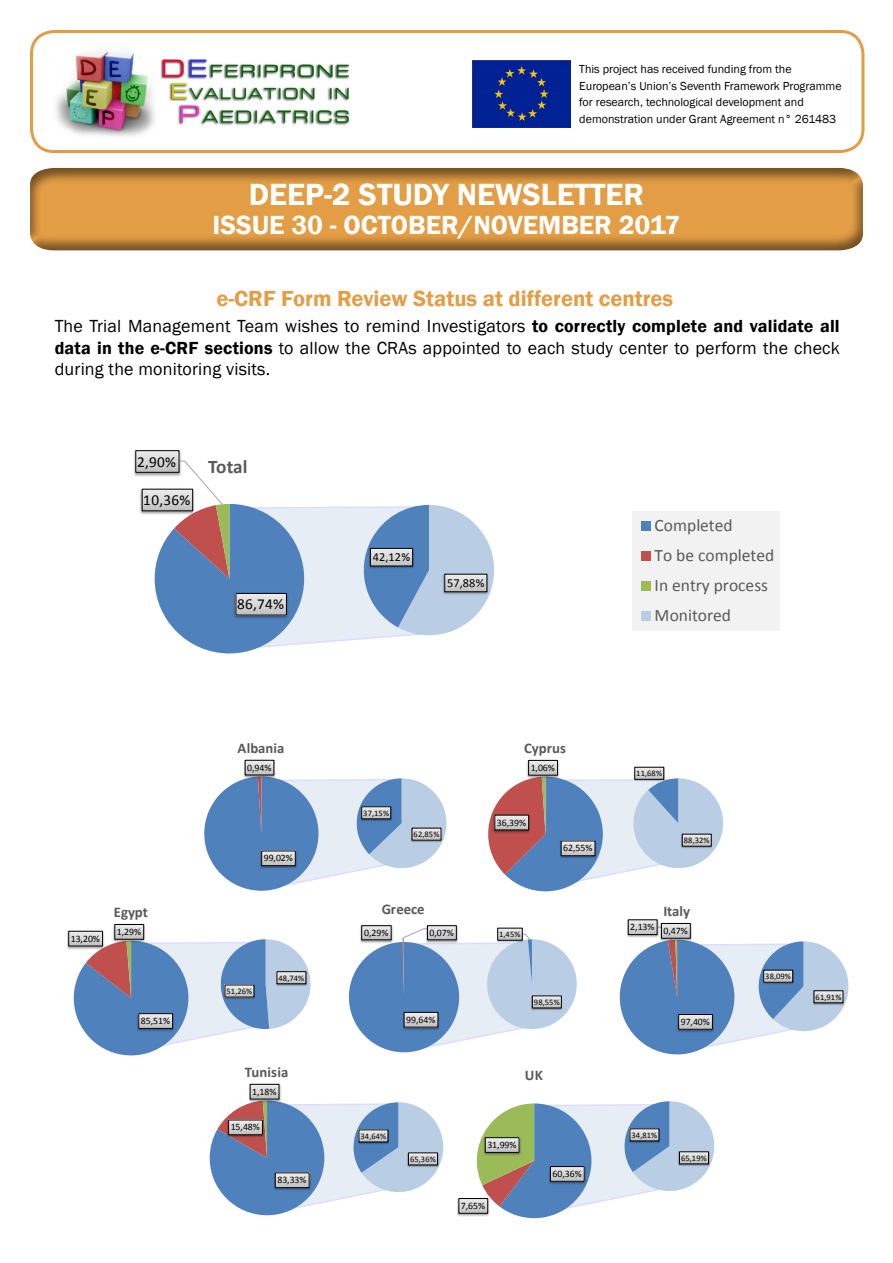
<style>
.page{position:relative;width:893px;height:1263px;background:#fff}
.page>*{position:absolute;margin:0;border:0;box-sizing:border-box;transform-origin:0 0}
.t1{font:600 31.5px "Franklin Gothic";color:#fff}
.t2{font:600 27px "Franklin Gothic";color:#fff}
.t3{font:600 22.5px "Franklin Gothic";color:#e29d45}
.t4{font:700 19.2px "Calibri";letter-spacing:-.005em;color:#595959}
.t5{font:18px/21.6px "Franklin Gothic";letter-spacing:.01em;color:#000;text-align:justify}
.t6{font:17.4px/29.8px "Calibri";color:#595959}
.t7{font:15.3px "Calibri";letter-spacing:.02em;color:#000}
.t8{font:700 14.7px "Calibri";letter-spacing:.005em;color:#595959}
.t9{font:12.3px "Calibri";letter-spacing:.015em;color:#000}
.t10{font:12px/16.5px "Franklin Gothic";color:#000}
.t11{font:9.9px "Calibri";letter-spacing:-.005em;color:#000}
.t12{font:9.75px "Calibri";color:#000}
.t13{font:8.4px "Calibri";letter-spacing:.015em;color:#000}
.s1{font-weight:600}
</style>
<div class="page">
<div style="left:18px;top:158px;width:857px;height:95px;background:#000;opacity:.5"></div>
<div style="left:30px;top:30px;width:834px;height:123px;border:3px solid #e29d45;border-radius:22px"></div>
<img style="left:55px;top:52px;width:295px;height:85px">
<img style="left:472px;top:60px;width:98px;height:67px">
<div style="left:632px;top:511px;width:148px;height:120px;background:#f2f2f2"></div>
<div style="left:628px;top:920px;width:29px;height:14px;background:#e3e3e3"></div>
<img style="left:657px;top:921px;width:35px;height:5px">
<div style="left:661px;top:923px;width:29px;height:15px;background:#e8e8e8"></div>
<div style="left:661px;top:923px;width:30px;height:15px;border:1px solid #000"></div>
<img style="left:527px;top:759px;width:32px;height:18px">
<svg style="left:530px;top:762px;width:26px;height:11px"></svg>
<div style="left:528px;top:760px;width:30px;height:15px;border:1px solid #000"></div>
<img style="left:67px;top:930px;width:37px;height:19px">
<svg style="left:70px;top:933px;width:31px;height:11px"></svg>
<div style="left:68px;top:931px;width:35px;height:15px;border:1px solid #000"></div>
<img style="left:113px;top:924px;width:32px;height:15px">
<svg style="left:116px;top:926px;width:26px;height:11px"></svg>
<div style="left:114px;top:924px;width:30px;height:15px;border:1px solid #000"></div>
<img style="left:249px;top:1083px;width:32px;height:17px">
<svg style="left:252px;top:1086px;width:25px;height:11px"></svg>
<div style="left:250px;top:1084px;width:29px;height:15px;border:1px solid #000"></div>
<img style="left:457px;top:1198px;width:12px;height:19px">
<svg style="left:461px;top:1200px;width:8px;height:11px"></svg>
<div style="left:459px;top:1198px;width:29px;height:15px;border:1px solid #000"></div>
<div style="left:349px;top:942px;width:110px;height:110px;background:#4f81bd;border-radius:55px"></div>
<img style="left:360px;top:925px;width:35px;height:20px">
<svg style="left:363px;top:927px;width:26px;height:11px"></svg>
<div style="left:361px;top:925px;width:30px;height:15px;border:1px solid #000"></div>
<div style="left:427px;top:926px;width:29px;height:14px;background:#e9e9e9"></div>
<div style="left:427px;top:925px;width:30px;height:15px;border:1px solid #000"></div>
<img style="left:140px;top:488px;width:15px;height:27px">
<svg style="left:144px;top:491px;width:11px;height:18px"></svg>
<img style="left:134px;top:450px;width:47px;height:27px">
<svg style="left:137px;top:452px;width:40px;height:19px"></svg>
<div style="left:135px;top:450px;width:44px;height:23px;border:1px solid #000"></div>
<svg style="left:281px;top:778px;width:165px;height:110px"></svg>
<img style="left:409px;top:826px;width:35px;height:18px">
<svg style="left:414px;top:830px;width:25px;height:8px"></svg>
<img style="left:359px;top:805px;width:34px;height:17px">
<svg style="left:363px;top:808px;width:26px;height:9px"></svg>
<div style="left:361px;top:806px;width:30px;height:13px;border:1px solid #000"></div>
<svg style="left:488px;top:777px;width:235px;height:114px"></svg>
<img style="left:680px;top:832px;width:34px;height:18px">
<svg style="left:684px;top:836px;width:25px;height:8px"></svg>
<img style="left:632px;top:766px;width:34px;height:17px">
<svg style="left:636px;top:769px;width:26px;height:8px"></svg>
<div style="left:634px;top:767px;width:30px;height:12px;border:1px solid #000"></div>
<svg style="left:74px;top:939px;width:236px;height:116px"></svg>
<img style="left:274px;top:970px;width:35px;height:17px">
<svg style="left:279px;top:973px;width:25px;height:9px"></svg>
<div style="left:277px;top:971px;width:29px;height:13px;border:1px solid #000"></div>
<img style="left:222px;top:983px;width:35px;height:17px">
<svg style="left:227px;top:987px;width:25px;height:8px"></svg>
<svg style="left:403px;top:928px;width:174px;height:123px"></svg>
<img style="left:530px;top:994px;width:34px;height:17px">
<svg style="left:534px;top:998px;width:26px;height:8px"></svg>
<div style="left:532px;top:996px;width:30px;height:12px;border:1px solid #000"></div>
<img style="left:495px;top:927px;width:30px;height:17px">
<svg style="left:499px;top:930px;width:21px;height:8px"></svg>
<svg style="left:620px;top:926px;width:228px;height:128px"></svg>
<img style="left:811px;top:989px;width:35px;height:17px">
<svg style="left:816px;top:992px;width:25px;height:9px"></svg>
<div style="left:814px;top:990px;width:29px;height:13px;border:1px solid #000"></div>
<img style="left:761px;top:968px;width:34px;height:18px">
<svg style="left:765px;top:972px;width:26px;height:8px"></svg>
<div style="left:763px;top:970px;width:30px;height:12px;border:1px solid #000"></div>
<svg style="left:210px;top:1100px;width:233px;height:115px"></svg>
<img style="left:406px;top:1151px;width:34px;height:17px">
<svg style="left:410px;top:1154px;width:26px;height:9px"></svg>
<div style="left:408px;top:1152px;width:30px;height:13px;border:1px solid #000"></div>
<img style="left:356px;top:1128px;width:35px;height:17px">
<svg style="left:361px;top:1132px;width:25px;height:8px"></svg>
<svg style="left:469px;top:1101px;width:245px;height:117px"></svg>
<img style="left:677px;top:1150px;width:34px;height:17px">
<svg style="left:681px;top:1153px;width:26px;height:9px"></svg>
<div style="left:679px;top:1151px;width:30px;height:13px;border:1px solid #000"></div>
<img style="left:627px;top:1127px;width:35px;height:17px">
<svg style="left:632px;top:1130px;width:25px;height:9px"></svg>
<svg style="left:155px;top:460px;width:339px;height:193px"></svg>
<img style="left:441px;top:571px;width:50px;height:26px">
<svg style="left:446px;top:576px;width:39px;height:14px"></svg>
<div style="left:444px;top:574px;width:43px;height:18px;border:1px solid #000"></div>
<img style="left:367px;top:546px;width:49px;height:25px">
<svg style="left:372px;top:550px;width:39px;height:14px"></svg>
<div style="left:370px;top:548px;width:43px;height:18px;border:1px solid #000"></div>
<div style="left:204px;top:776px;width:114px;height:115px;background:#4f81bd;border-radius:57px"></div>
<svg style="left:258px;top:780px;width:4px;height:53px"></svg>
<img style="left:260px;top:850px;width:37px;height:18px">
<svg style="left:263px;top:853px;width:31px;height:11px"></svg>
<div style="left:261px;top:851px;width:35px;height:15px;border:1px solid #000"></div>
<img style="left:241px;top:759px;width:37px;height:21px">
<svg style="left:247px;top:762px;width:25px;height:11px"></svg>
<div style="left:245px;top:760px;width:29px;height:15px;border:1px solid #000"></div>
<p class="t10" style="left:579px;top:61px;width:264px">This project has received funding from the European’s Union’s Seventh Framework Programme for research, technological development and demonstration under Grant Agreement n° 261483</p>
<h1 class="t1" style="left:249px;top:175px;width:397px">DEEP-2 STUDY NEWSLETTER</h1>
<h2 class="t2" style="left:213px;top:208px;width:469px">ISSUE 30 - OCTOBER/NOVEMBER 2017</h2>
<p class="t3" style="left:216px;top:285px;width:458px">e-CRF Form Review Status at different centres</p>
<p class="t5" style="left:55px;top:316px;width:787px">The Trial Management Team wishes to remind Investigators <span class="s1">to correctly complete and validate all data in the e-CRF sections</span> to allow the CRAs appointed to each study center to perform the check during the monitoring visits.</p>
<p class="t7" style="left:137px;top:452px;width:40px">2,90%</p>
<p class="t4" style="left:208px;top:454px;width:41px">Total</p>
<p class="t7" style="left:143px;top:490px;width:48px">10,36%</p>
<p class="t7" style="left:237px;top:595px;width:48px">86,74%</p>
<p class="t11" style="left:71px;top:932px;width:31px">13,20%</p>
<p class="t8" style="left:114px;top:903px;width:35px">Egypt</p>
<p class="t11" style="left:117px;top:925px;width:26px">1,29%</p>
<p class="t11" style="left:141px;top:1014px;width:31px">85,51%</p>
<p class="t8" style="left:237px;top:739px;width:49px">Albania</p>
<p class="t12" style="left:247px;top:761px;width:26px">0,94%</p>
<p class="t12" style="left:264px;top:852px;width:31px">99,02%</p>
<p class="t13" style="left:227px;top:986px;width:27px">51,26%</p>
<p class="t13" style="left:278px;top:972px;width:27px">48,74%</p>
<p class="t8" style="left:245px;top:1063px;width:45px">Tunisia</p>
<p class="t11" style="left:252px;top:1085px;width:26px">1,18%</p>
<p class="t11" style="left:231px;top:1121px;width:31px">15,48%</p>
<p class="t11" style="left:277px;top:1174px;width:31px">83,33%</p>
<p class="t9" style="left:373px;top:549px;width:39px">42,12%</p>
<p class="t9" style="left:447px;top:575px;width:39px">57,88%</p>
<p class="t6" style="left:655px;top:511px;width:121px">Completed<br>To be completed<br>In entry process<br>Monitored</p>
<p class="t8" style="left:524px;top:739px;width:44px">Cyprus</p>
<p class="t13" style="left:363px;top:807px;width:27px">37,15%</p>
<p class="t13" style="left:414px;top:829px;width:27px">62,85%</p>
<p class="t8" style="left:382px;top:900px;width:45px">Greece</p>
<p class="t11" style="left:364px;top:926px;width:26px">0,29%</p>
<p class="t11" style="left:430px;top:926px;width:26px">0,07%</p>
<p class="t11" style="left:406px;top:1013px;width:31px">99,64%</p>
<p class="t13" style="left:360px;top:1130px;width:27px">34,64%</p>
<p class="t13" style="left:410px;top:1153px;width:27px">65,36%</p>
<p class="t11" style="left:531px;top:761px;width:26px">1,06%</p>
<p class="t11" style="left:497px;top:816px;width:31px">36,39%</p>
<p class="t11" style="left:563px;top:842px;width:31px">62,55%</p>
<p class="t13" style="left:499px;top:929px;width:23px">1,45%</p>
<p class="t13" style="left:534px;top:997px;width:27px">98,55%</p>
<p class="t8" style="left:525px;top:1065px;width:19px">UK</p>
<p class="t11" style="left:487px;top:1138px;width:31px">31,99%</p>
<p class="t11" style="left:552px;top:1167px;width:31px">60,36%</p>
<p class="t11" style="left:461px;top:1199px;width:26px">7,65%</p>
<p class="t13" style="left:636px;top:768px;width:27px">11,68%</p>
<p class="t13" style="left:684px;top:835px;width:27px">88,32%</p>
<p class="t8" style="left:664px;top:902px;width:28px">Italy</p>
<p class="t11" style="left:630px;top:922px;width:59px">2,13% 0,47%</p>
<p class="t11" style="left:681px;top:1015px;width:31px">97,40%</p>
<p class="t13" style="left:631px;top:1129px;width:27px">34,81%</p>
<p class="t13" style="left:681px;top:1152px;width:27px">65,19%</p>
<p class="t13" style="left:765px;top:971px;width:27px">38,09%</p>
<p class="t13" style="left:816px;top:991px;width:27px">61,91%</p>
</div>
